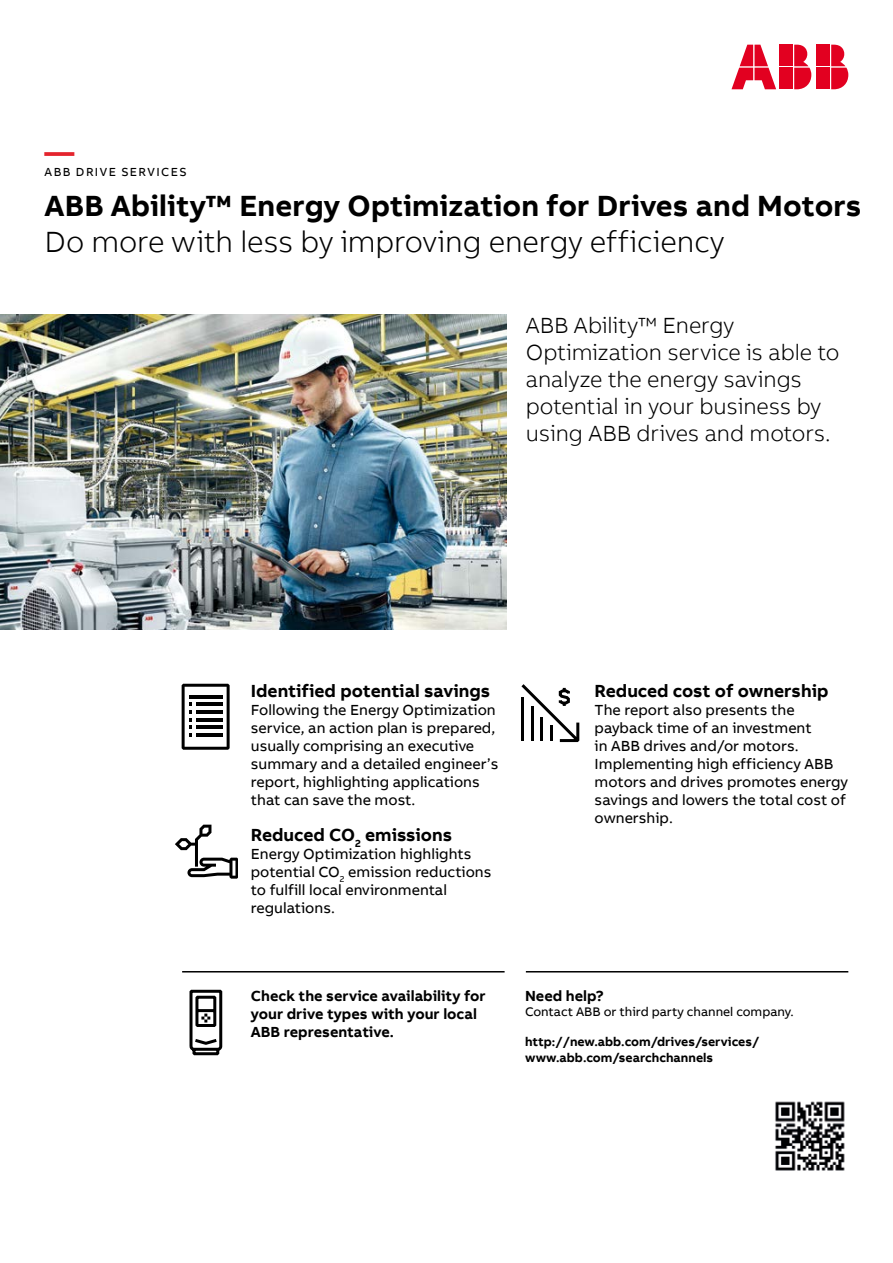
<style>
.page{position:relative;width:893px;height:1263px;background:#fff}
.page>*{position:absolute;margin:0;border:0;box-sizing:border-box;transform-origin:0 0}
.t1{font:700 30px "AB Bvoice";color:#000}
.t2{font:300 30px "AB Bvoice";letter-spacing:-.005em;color:#000}
.t3{font:700 30px "AB Bvoice";color:#e4242d}
.t4{font:300 22.5px/27px "AB Bvoice";letter-spacing:-.005em;color:#000}
.t5{font:700 18px "AB Bvoice";color:#000}
.t6{font:15px/18px "AB Bvoice";color:#000}
.t7{font:700 15px/18px "AB Bvoice";color:#000}
.t8{font:700 12.75px/15.3px "AB Bvoice";color:#000}
.t9{font:12.75px "AB Bvoice";color:#000}
.t10{font:12px "AB Bvoice";letter-spacing:.12em;color:#000}
</style>
<div class="page">
<div style="left:817px;top:45px;width:13px;height:21px;background:#e20020"></div>
<div style="left:817px;top:68px;width:13px;height:21px;background:#e20020"></div>
<svg style="left:831px;top:45px;width:17px;height:44px"></svg>
<svg style="left:731px;top:45px;width:45px;height:44px"></svg>
<div style="left:780px;top:45px;width:13px;height:21px;background:#e20020"></div>
<div style="left:780px;top:68px;width:13px;height:21px;background:#e20020"></div>
<svg style="left:794px;top:45px;width:17px;height:44px"></svg>
<img style="left:775px;top:1101px;width:70px;height:70px">
<hr style="left:182px;top:971px;width:323px;height:1px;background:#000">
<hr style="left:526px;top:971px;width:322px;height:1px;background:#000">
<svg style="left:189px;top:989px;width:34px;height:67px"></svg>
<svg style="left:175px;top:825px;width:63px;height:54px"></svg>
<svg style="left:521px;top:684px;width:59px;height:59px"></svg>
<svg style="left:182px;top:684px;width:48px;height:66px"></svg>
<img style="left:0;top:315px;width:506px;height:314px">
<h1 class="t3" style="left:45px;top:132px;width:31px">—</h1>
<p class="t10" style="left:45px;top:165px;width:143px">ABB DRIVE SERVICES</p>
<h1 class="t1" style="left:45px;top:186px;width:818px">ABB Ability™ Energy Optimization for Drives and Motors</h1>
<h1 class="t2" style="left:45px;top:224px;width:681px">Do more with less by improving energy efficiency</h1>
<h2 class="t4" style="left:526px;top:312px;width:315px">ABB Ability™ Energy<br>Optimization service is able to analyze the energy savings potential in your business by using ABB drives and motors.</h2>
<p class="t5" style="left:251px;top:679px;width:241px">Identified potential savings</p>
<p class="t6" style="left:251px;top:701px;width:249px">Following the Energy Optimization service, an action plan is prepared, usually comprising an executive summary and a detailed engineer’s report, highlighting applications that can save the most.</p>
<p class="t5" style="left:251px;top:824px;width:203px">Reduced CO<sub>2</sub> emissions</p>
<p class="t6" style="left:251px;top:845px;width:242px">Energy Optimization highlights potential CO<sub>2</sub> emission reductions to fulfill local environmental regulations.</p>
<p class="t5" style="left:595px;top:679px;width:235px">Reduced cost of ownership</p>
<p class="t6" style="left:595px;top:701px;width:255px">The report also presents the payback time of an investment<br>in ABB drives and/or motors.<br>Implementing high efficiency ABB motors and drives promotes energy savings and lowers the total cost of ownership.</p>
<p class="t7" style="left:251px;top:986px;width:236px">Check the service availability for your drive types with your local<br>ABB representative.</p>
<p class="t7" style="left:525px;top:986px;width:80px">Need help?</p>
<p class="t9" style="left:525px;top:1004px;width:270px">Contact ABB or third party channel company.</p>
<p class="t8" style="left:525px;top:1034px;width:236px">http://new.abb.com/drives/services/ www.abb.com/searchchannels</p>
</div>
